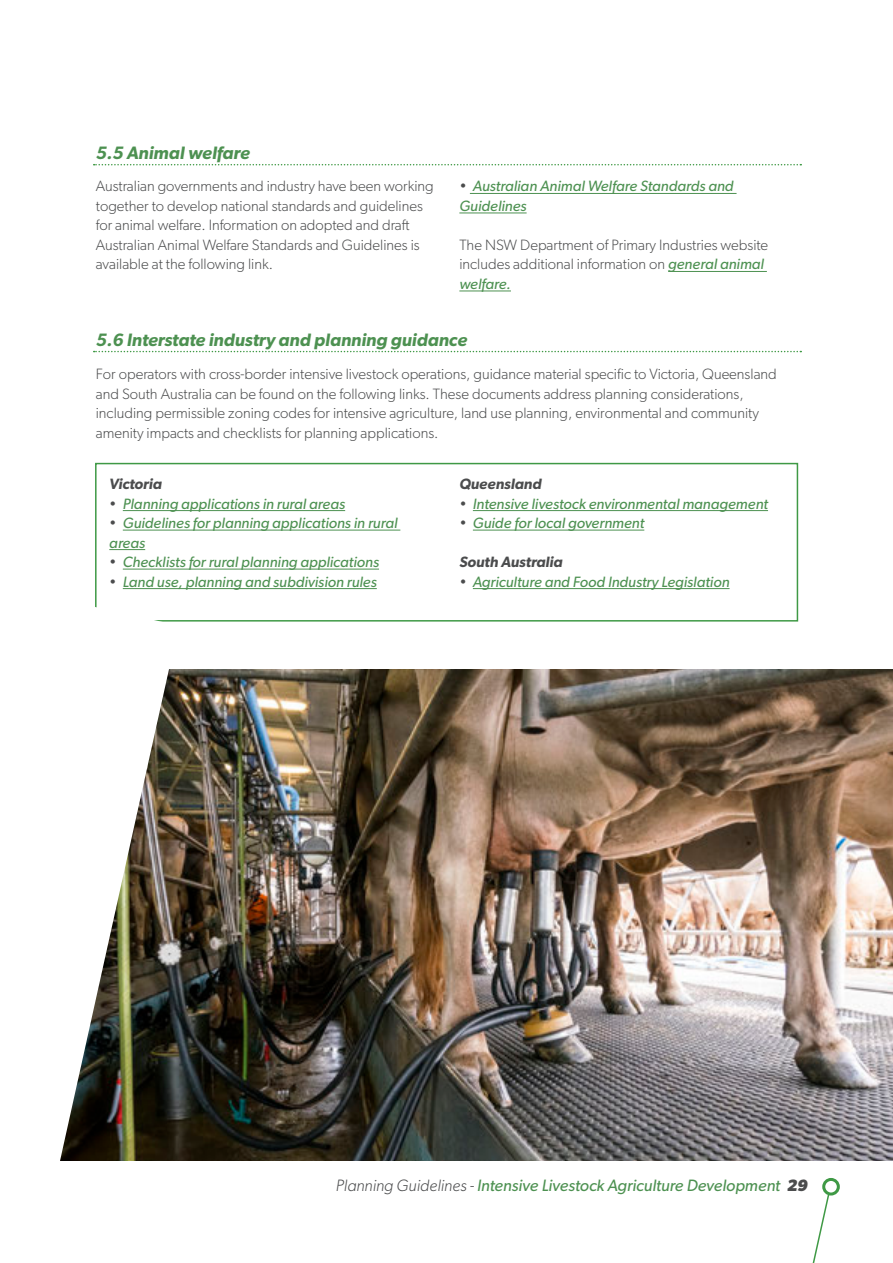
<style>
.page{position:relative;width:893px;height:1263px;background:#fff}
.page>*{position:absolute;margin:0;border:0;box-sizing:border-box;transform-origin:0 0}
.t1{font:italic 600 18px "Gibson";color:#4d9151}
.t2{font:italic 16.5px "Gibson";color:#4d9151}
.t3{font:300 15px/19.5px "Gibson";color:#4b4c4d}
.t4{font:italic 15px/19.5px "Gibson";color:#4d9151}
.t5{font:italic 600 15px "Gibson";color:#4b4c4d}
.s1{font-weight:300;font-style:normal;color:#4b4c4d}
.s2{font-weight:400;font-style:italic;color:#4d9151}
.s3{font-weight:300;color:#4b4c4d}
.s4{font-weight:700;color:#4b4c4d}
</style>
<div class="page">
<svg style="left:812px;top:1189px;width:20px;height:74px"></svg>
<div style="left:824px;top:1179px;width:14px;height:15px;background:#fff;border-radius:50%"></div>
<div style="left:822px;top:1178px;width:18px;height:17px;border:3px solid #3f9945;border-radius:50%"></div>
<svg style="left:94px;top:164px;width:707px;height:1px"></svg>
<hr style="left:470px;top:193px;width:266px;height:1px;background:#4d9151">
<hr style="left:459px;top:213px;width:68px;height:1px;background:#4d9151">
<hr style="left:668px;top:271px;width:99px;height:1px;background:#4d9151">
<hr style="left:459px;top:291px;width:52px;height:1px;background:#4d9151">
<svg style="left:94px;top:351px;width:707px;height:1px"></svg>
<hr style="left:123px;top:510px;width:222px;height:1px;background:#4d9151">
<hr style="left:123px;top:530px;width:277px;height:1px;background:#4d9151">
<hr style="left:123px;top:569px;width:256px;height:1px;background:#4d9151">
<hr style="left:123px;top:588px;width:254px;height:1px;background:#4d9151">
<hr style="left:473px;top:510px;width:295px;height:1px;background:#4d9151">
<hr style="left:473px;top:530px;width:171px;height:1px;background:#4d9151">
<hr style="left:473px;top:588px;width:256px;height:1px;background:#4d9151">
<div style="left:95px;top:463px;width:703px;height:158px;border:2px solid #3f9945"></div>
<img style="left:271px;top:670px;width:622px;height:491px">
<img style="left:60px;top:462px;width:211px;height:699px">
<h1 class="t1" style="left:96px;top:142px;width:156px">5.5 Animal welfare</h1>
<p class="t3" style="left:96px;top:176px;width:340px">Australian governments and industry have been working together to develop national standards and guidelines for animal welfare. Information on adopted and draft Australian Animal Welfare Standards and Guidelines is available at the following link.</p>
<p class="t4" style="left:459px;top:176px;width:276px"><span class="s1">•</span> Australian Animal Welfare Standards and<br>Guidelines</p>
<p class="t3" style="left:459px;top:235px;width:310px">The NSW Department of Primary Industries website includes additional information on <span class="s2">general animal welfare.</span></p>
<h1 class="t1" style="left:96px;top:329px;width:373px">5.6 Interstate industry and planning guidance</h1>
<p class="t3" style="left:96px;top:364px;width:682px">For operators with cross-border intensive livestock operations, guidance material specific to Victoria, Queensland and South Australia can be found on the following links. These documents address planning considerations, including permissible zoning codes for intensive agriculture, land use planning, environmental and community amenity impacts and checklists for planning applications.</p>
<p class="t5" style="left:109px;top:475px;width:54px">Victoria</p>
<p class="t4" style="left:109px;top:493px;width:237px"><span class="s1">•</span> Planning applications in rural areas</p>
<p class="t4" style="left:109px;top:513px;width:290px"><span class="s1">•</span> Guidelines for planning applications in rural areas</p>
<p class="t4" style="left:109px;top:552px;width:271px"><span class="s1">•</span> Checklists for rural planning applications</p>
<p class="t4" style="left:109px;top:571px;width:269px"><span class="s1">•</span> Land use, planning and subdivision rules</p>
<p class="t5" style="left:459px;top:475px;width:84px">Queensland</p>
<p class="t4" style="left:459px;top:493px;width:310px"><span class="s1">•</span> Intensive livestock environmental management</p>
<p class="t4" style="left:459px;top:513px;width:186px"><span class="s1">•</span> Guide for local government</p>
<p class="t5" style="left:459px;top:553px;width:105px">South Australia</p>
<p class="t4" style="left:459px;top:571px;width:272px"><span class="s1">•</span> Agriculture and Food Industry Legislation</p>
<p class="t2" style="left:336px;top:1175px;width:473px"><span class="s3">Planning Guidelines -</span> Intensive Livestock Agriculture Development <span class="s4">29</span></p>
</div>
